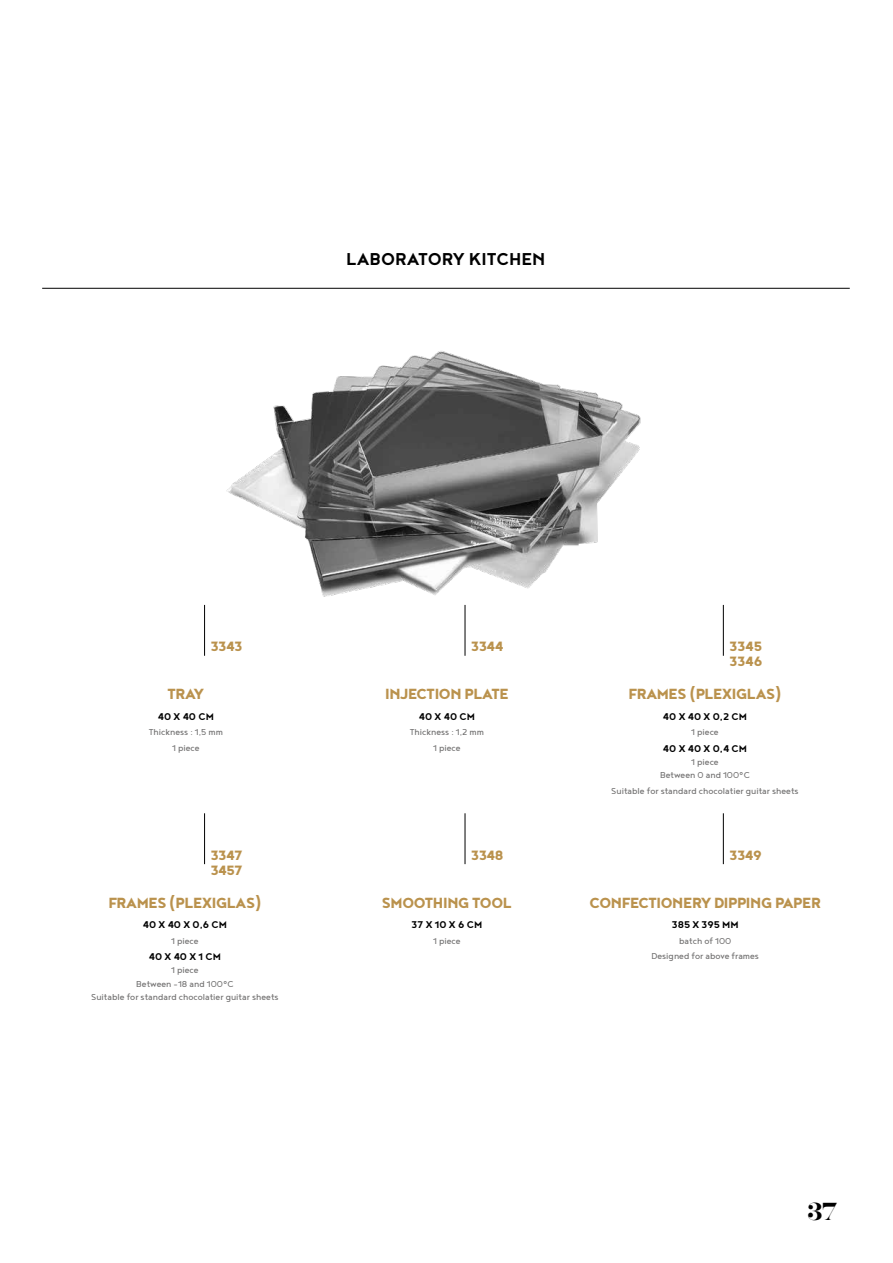
<style>
.page{position:relative;width:893px;height:1263px;background:#fff}
.page>*{position:absolute;margin:0;border:0;box-sizing:border-box;transform-origin:0 0}
.t1{font:700 21px "Noyh Geometric";color:#000}
.t2{font:600 21px "Hera Big";color:#000}
.t3{font:800 18px "Noyh Geometric";letter-spacing:-.02em;color:#ba924d}
.t4{font:800 16.5px/15px "Noyh Geometric";letter-spacing:-.01em;color:#ba924d}
.t5{font:700 12px "Noyh Geometric";color:#000}
.t6{font:10.5px/13.2px "Noyh Geometric";color:#706f6f;text-align:center}
</style>
<div class="page">
<hr style="left:42px;top:288px;width:808px;height:1px;background:#000">
<hr style="left:723px;top:605px;width:1px;height:51px;background:#000">
<hr style="left:465px;top:605px;width:1px;height:51px;background:#000">
<hr style="left:204px;top:605px;width:1px;height:51px;background:#000">
<hr style="left:465px;top:813px;width:1px;height:51px;background:#000">
<hr style="left:204px;top:813px;width:1px;height:51px;background:#000">
<hr style="left:723px;top:813px;width:1px;height:51px;background:#000">
<img style="left:226px;top:351px;width:415px;height:246px">
<h1 class="t1" style="left:346px;top:247px;width:201px">LABORATORY KITCHEN</h1>
<h3 class="t4" style="left:211px;top:639px;width:33px">3343</h3>
<h2 class="t3" style="left:168px;top:684px;width:38px">TRAY</h2>
<p class="t5" style="left:158px;top:709px;width:58px">40 X 40 CM</p>
<p class="t6" style="left:149px;top:724px;width:76px;line-height:15.5px">Thickness : 1,5 mm<br>1 piece</p>
<h3 class="t4" style="left:211px;top:847px;width:33px">3347<br>3457</h3>
<h2 class="t3" style="left:108px;top:892px;width:154px">FRAMES (PLEXIGLAS)</h2>
<p class="t5" style="left:143px;top:918px;width:86px">40 X 40 X 0,6 CM</p>
<p class="t6" style="left:171px;top:934px;width:29px">1 piece</p>
<p class="t5" style="left:149px;top:950px;width:74px">40 X 40 X 1 CM</p>
<p class="t6" style="left:91px;top:963px;width:189px">1 piece<br>Between -18 and 100°C<br>Suitable for standard chocolatier guitar sheets</p>
<h3 class="t4" style="left:471px;top:639px;width:34px">3344</h3>
<h2 class="t3" style="left:385px;top:684px;width:125px">INJECTION PLATE</h2>
<p class="t5" style="left:419px;top:709px;width:58px">40 X 40 CM</p>
<p class="t6" style="left:410px;top:724px;width:76px;line-height:15.5px">Thickness : 1,2 mm<br>1 piece</p>
<h3 class="t4" style="left:471px;top:847px;width:34px">3348</h3>
<h2 class="t3" style="left:382px;top:892px;width:132px">SMOOTHING TOOL</h2>
<p class="t5" style="left:412px;top:918px;width:72px">37 X 10 X 6 CM</p>
<p class="t6" style="left:433px;top:934px;width:29px">1 piece</p>
<h3 class="t4" style="left:729px;top:639px;width:34px">3345<br>3346</h3>
<h2 class="t3" style="left:628px;top:684px;width:154px">FRAMES (PLEXIGLAS)</h2>
<p class="t5" style="left:663px;top:709px;width:86px">40 X 40 X 0,2 CM</p>
<p class="t6" style="left:691px;top:725px;width:29px">1 piece</p>
<p class="t5" style="left:663px;top:741px;width:86px">40 X 40 X 0,4 CM</p>
<p class="t6" style="left:660px;top:755px;width:91px">1 piece<br>Between 0 and 100°C</p>
<p class="t6" style="left:611px;top:784px;width:189px">Suitable for standard chocolatier guitar sheets</p>
<h3 class="t4" style="left:729px;top:847px;width:34px">3349</h3>
<h2 class="t3" style="left:590px;top:892px;width:233px">CONFECTIONERY DIPPING PAPER</h2>
<p class="t5" style="left:672px;top:918px;width:68px">385 X 395 MM</p>
<p class="t6" style="left:651px;top:933px;width:109px;line-height:15.5px">batch of 100<br>Designed for above frames</p>
<h1 class="t2" style="left:807px;top:1195px;width:31px">37</h1>
</div>
